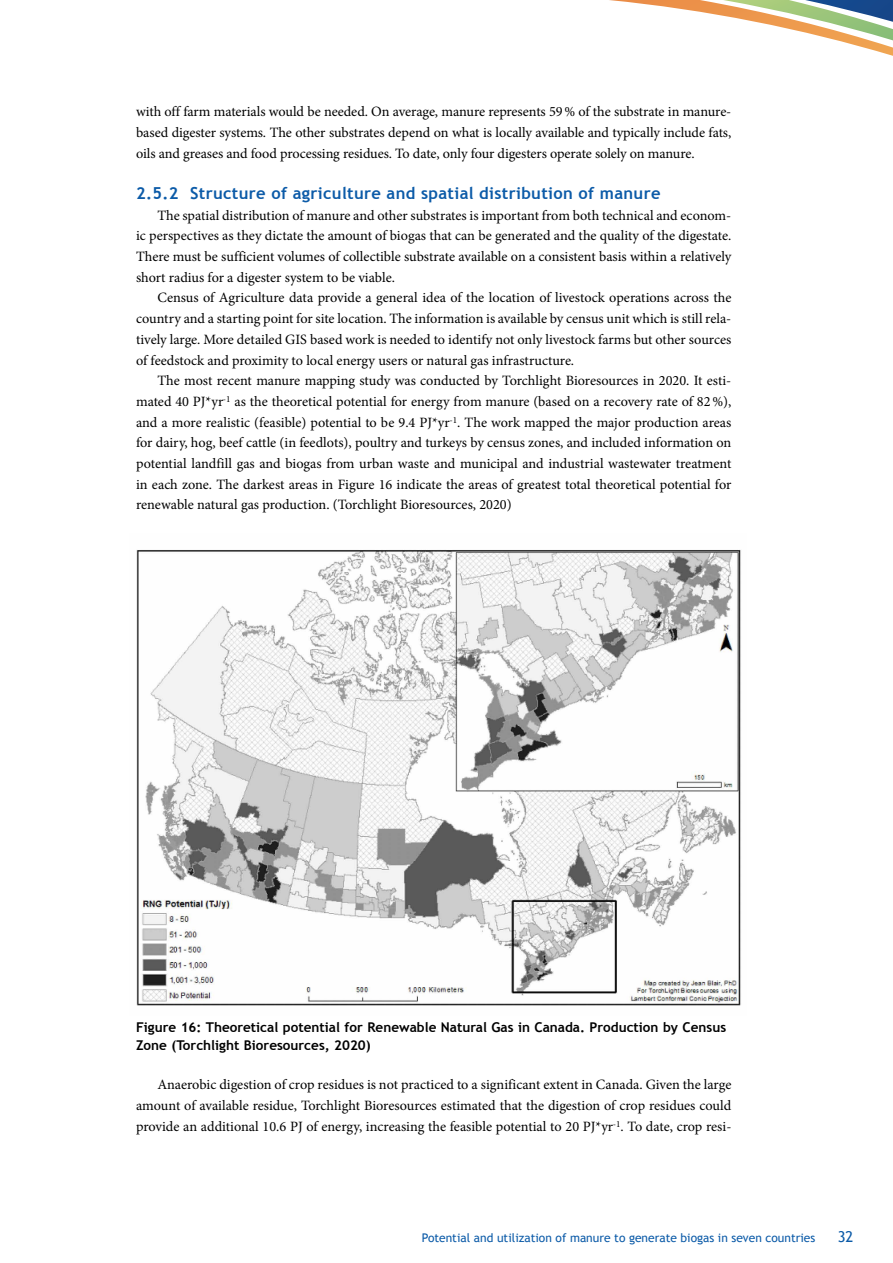
<style>
.page{position:relative;width:893px;height:1263px;background:#fff}
.page>*{position:absolute;margin:0;border:0;box-sizing:border-box;transform-origin:0 0}
.t1{font:700 16.5px "Trebuchet MS";letter-spacing:.02em;color:#0c5ba8}
.t2{font:15px "Trebuchet MS";color:#0c5ba8}
.t3{font:14.25px/20.7px "Minion Pro";letter-spacing:-.005em;color:#000;text-align:justify}
.t4{font:700 13.5px/18px "Trebuchet MS";color:#000}
.t5{font:12px "Trebuchet MS";color:#0c5ba8}
</style>
<div class="page">
<svg style="left:609px;top:0;width:284px;height:56px"></svg>
<img style="left:136px;top:550px;width:605px;height:456px">
<p class="t3" style="left:136px;top:101px;width:597px">with off farm materials would be needed. On average, manure represents 59% of the substrate in manure&shy;based digester systems. The other substrates depend on what is locally available and typically include fats, oils and greases and food processing residues. To date, only four digesters operate solely on manure.</p>
<p class="t1" style="left:136px;top:183px;width:526px">2.5.2 Structure of agriculture and spatial distribution of manure</p>
<p class="t3" style="left:136px;top:205px;width:597px;text-indent:21px">The spatial distribution of manure and other substrates is important from both technical and econom&shy;ic perspectives as they dictate the amount of biogas that can be generated and the quality of the digestate.<br>There must be sufficient volumes of collectible substrate available on a consistent basis within a relatively short radius for a digester system to be viable.</p>
<p class="t3" style="left:136px;top:288px;width:597px;text-indent:21px">Census of Agriculture data provide a general idea of the location of livestock operations across the country and a starting point for site location. The information is available by census unit which is still rela&shy;tively large. More detailed GIS based work is needed to identify not only livestock farms but other sources of feedstock and proximity to local energy users or natural gas infrastructure.</p>
<p class="t3" style="left:136px;top:370px;width:597px;text-indent:21px">The most recent manure mapping study was conducted by Torchlight Bioresources in 2020. It esti&shy;mated 40 PJ*yr<sup>-1</sup> as the theoretical potential for energy from manure (based on a recovery rate of 82%), and a more realistic (feasible) potential to be 9.4 PJ*yr<sup>-1</sup>. The work mapped the major production areas for dairy, hog, beef cattle (in feedlots), poultry and turkeys by census zones, and included information on potential landfill gas and biogas from urban waste and municipal and industrial wastewater treatment in each zone. The darkest areas in Figure 16 indicate the areas of greatest total theoretical potential for renewable natural gas production. (Torchlight Bioresources, 2020)</p>
<p class="t4" style="left:136px;top:1018px;width:592px">Figure 16: Theoretical potential for Renewable Natural Gas in Canada. Production by Census<br>Zone (Torchlight Bioresources, 2020)</p>
<p class="t3" style="left:136px;top:1074px;width:597px;text-indent:21px">Anaerobic digestion of crop residues is not practiced to a significant extent in Canada. Given the large amount of available residue, Torchlight Bioresources estimated that the digestion of crop residues could provide an additional 10.6 PJ of energy, increasing the feasible potential to 20 PJ*yr<sup>-1</sup>. To date, crop resi-</p>
<p class="t5" style="left:422px;top:1231px;width:395px">Potential and utilization of manure to generate biogas in seven countries</p>
<p class="t2" style="left:838px;top:1228px;width:17px">32</p>
</div>
